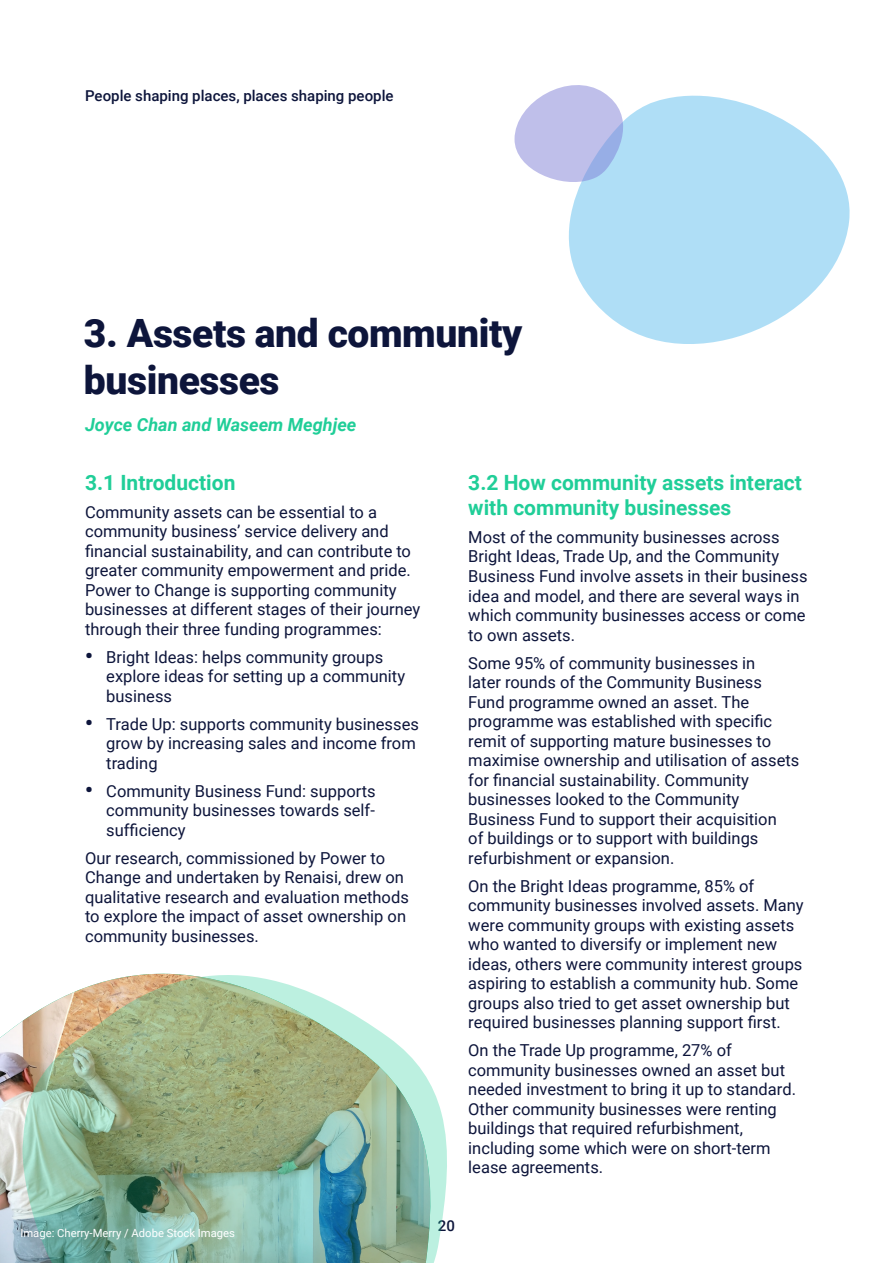
<style>
.page{position:relative;width:893px;height:1263px;background:#fff}
.page>*{position:absolute;margin:0;border:0;box-sizing:border-box;transform-origin:0 0}
.t1{font:900 39px/46.8px "Roboto";letter-spacing:-.01em;color:#0d153b}
.SECTION_TITLE_GREEN{font:700 21px/25.2px "Roboto";color:#20ce98}
.Body_Copy{font:italic 700 18px "Roboto";color:#20ce98}
.Body_Copy-2{font:16.5px/19.5px "Roboto";color:#0d153b}
.t2{font:500 15px "Roboto";color:#0d153b}
.CAPTIONS_WHITE{font:11.25px "Roboto";color:#fff}
.s1{font-weight:900;font-size:21px}
</style>
<div class="page">
<img style="left:0;top:1021px;width:22px;height:242px">
<img style="left:22px;top:973px;width:425px;height:290px">
<svg style="left:568px;top:95px;width:282px;height:249px;fill:#afdef6"></svg>
<svg style="left:514px;top:85px;width:124px;height:104px"></svg>
<p class="t2" style="left:85px;top:85px;width:310px">People shaping places, places shaping people</p>
<p class="t1" style="left:84px;top:308px;width:440px">3. Assets and community businesses</p>
<p class="Body_Copy" style="left:85px;top:412px;width:273px">Joyce Chan and Waseem Meghjee</p>
<p class="SECTION_TITLE_GREEN" style="left:85px;top:469px;width:152px">3.1 Introduction</p>
<p class="Body_Copy-2" style="left:85px;top:501px;width:337px">Community assets can be essential to a community business’ service delivery and financial sustainability, and can contribute to greater community empowerment and pride.<br>Power to Change is supporting community businesses at different stages of their journey through their three funding programmes:</p>
<p class="Body_Copy-2" style="left:106px;top:647px;width:300px;text-indent:-21px"><span class="s1">•</span> Bright Ideas: helps community groups explore ideas for setting up a community business</p>
<p class="Body_Copy-2" style="left:106px;top:714px;width:314px;text-indent:-21px"><span class="s1">•</span> Trade Up: supports community businesses grow by increasing sales and income from trading</p>
<p class="Body_Copy-2" style="left:106px;top:781px;width:271px;text-align:justify;text-indent:-21px"><span class="s1">•</span> Community Business Fund: supports community businesses towards self&shy;sufficiency</p>
<p class="Body_Copy-2" style="left:85px;top:848px;width:325px">Our research, commissioned by Power to Change and undertaken by Renaisi, drew on qualitative research and evaluation methods to explore the impact of asset ownership on community businesses.</p>
<p class="SECTION_TITLE_GREEN" style="left:468px;top:469px;width:335px">3.2 How community assets interact with community businesses</p>
<p class="Body_Copy-2" style="left:468px;top:527px;width:341px">Most of the community businesses across Bright Ideas, Trade Up, and the Community Business Fund involve assets in their business idea and model, and there are several ways in which community businesses access or come to own assets.</p>
<p class="Body_Copy-2" style="left:468px;top:652px;width:333px">Some 95% of community businesses in<br>later rounds of the Community Business Fund programme owned an asset. The programme was established with specific remit of supporting mature businesses to maximise ownership and utilisation of assets for financial sustainability. Community businesses looked to the Community Business Fund to support their acquisition<br>of buildings or to support with buildings refurbishment or expansion.</p>
<p class="Body_Copy-2" style="left:468px;top:875px;width:337px">On the Bright Ideas programme, 85% of community businesses involved assets. Many were community groups with existing assets who wanted to diversify or implement new ideas, others were community interest groups aspiring to establish a community hub. Some groups also tried to get asset ownership but required businesses planning support first.</p>
<p class="Body_Copy-2" style="left:468px;top:1040px;width:329px">On the Trade Up programme, 27% of community businesses owned an asset but needed investment to bring it up to standard.<br>Other community businesses were renting buildings that required refurbishment, including some which were on short-term lease agreements.</p>
<p class="CAPTIONS_WHITE" style="left:20px;top:1225px;width:216px">Image: Cherry-Merry / Adobe Stock Images</p>
<p class="t2" style="left:438px;top:1215px;width:19px">20</p>
</div>
